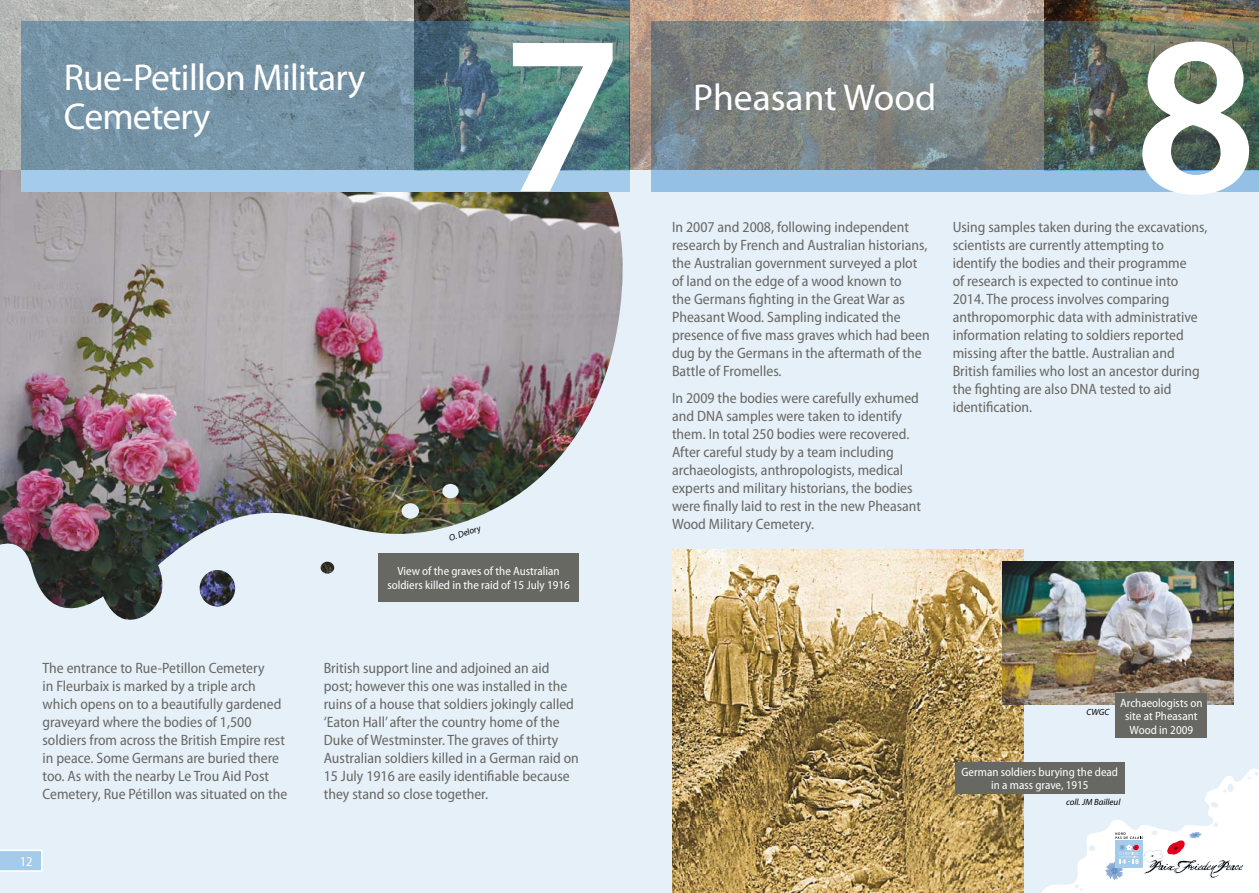
<style>
.page{position:relative;width:1259px;height:893px;background:#fff}
.page>*{position:absolute;margin:0;border:0;box-sizing:border-box;transform-origin:0 0}
.t1{font:600 228px "Myriad Pro";color:#fff}
.Titre{font:37.5px/39px "Myriad Pro";letter-spacing:-.02em;color:#fff}
.Titre-2{font:37.5px "Myriad Pro";color:#fff}
.Texte{font:semi-condensed 15px/18px "Myriad Pro";color:#686863}
.Texte-2{font:semi-condensed 13.5px "Myriad Pro";color:#fff}
.Texte-3{font:semi-condensed 12px/13.5px "Myriad Pro";color:#fff;text-align:center}
.Texte-4{font:italic 9px "Myriad Pro";color:#000}
</style>
<div class="page">
<img style="left:0;top:0;width:1044px;height:170px">
<div style="left:0;top:170px;width:1259px;height:723px;background:#e6f0f9"></div>
<svg style="left:651px;top:21px;width:608px;height:170px;background:#829097"></svg>
<img style="left:672px;top:550px;width:351px;height:343px">
<img style="left:1002px;top:561px;width:231px;height:143px">
<svg style="left:21px;top:21px;width:394px;height:149px;background:#7593a5"></svg>
<img style="left:0;top:170px;width:624px;height:450px">
<div style="left:21px;top:170px;width:608px;height:21px;background:#a4ccea"></div>
<svg style="left:1028px;top:762px;width:231px;height:131px"></svg>
<img style="left:1044px;top:0;width:215px;height:170px">
<img style="left:415px;top:0;width:214px;height:170px">
<svg style="left:0;top:850px;width:43px;height:22px"></svg>
<div style="left:378px;top:554px;width:201px;height:48px;background:#686863"></div>
<div style="left:1115px;top:693px;width:92px;height:45px;background:#686863"></div>
<div style="left:955px;top:762px;width:169px;height:31px;background:#686863"></div>
<svg style="left:449px;top:526px;width:33px;height:15px"></svg>
<p class="Titre" style="left:64px;top:58px;width:303px">Rue-Petillon Military<br>Cemetery</p>
<p class="t1" style="left:501px;top:-30px;width:124px">7</p>
<p class="t1" style="left:1134px;top:-29px;width:124px">8</p>
<p class="Titre-2" style="left:693px;top:74px;width:244px">Pheasant Wood</p>
<p class="Texte-3" style="left:387px;top:565px;width:184px">View of the graves of the Australian soldiers killed in the raid of 15 July 1916</p>
<p class="Texte" style="left:672px;top:219px;width:259px">In 2007 and 2008, following independent research by French and Australian historians, the Australian government surveyed a plot of land on the edge of a wood known to<br>the Germans fighting in the Great War as Pheasant Wood. Sampling indicated the presence of five mass graves which had been dug by the Germans in the aftermath of the Battle of Fromelles.</p>
<p class="Texte" style="left:672px;top:389px;width:250px">In 2009 the bodies were carefully exhumed and DNA samples were taken to identify them. In total 250 bodies were recovered.<br>After careful study by a team including archaeologists, anthropologists, medical experts and military historians, the bodies were finally laid to rest in the new Pheasant Wood Military Cemetery.</p>
<p class="Texte" style="left:952px;top:219px;width:256px">Using samples taken during the excavations, scientists are currently attempting to identify the bodies and their programme<br>of research is expected to continue into 2014. The process involves comparing anthropomorphic data with administrative information relating to soldiers reported missing after the battle. Australian and British families who lost an ancestor during the fighting are also DNA tested to aid identification.</p>
<p class="Texte" style="left:43px;top:659px;width:246px">The entrance to Rue-Petillon Cemetery<br>in Fleurbaix is marked by a triple arch which opens on to a beautifully gardened graveyard where the bodies of 1,500 soldiers from across the British Empire rest in peace. Some Germans are buried there too. As with the nearby Le Trou Aid Post Cemetery, Rue Pétillon was situated on the</p>
<p class="Texte" style="left:324px;top:659px;width:257px">British support line and adjoined an aid post; however this one was installed in the ruins of a house that soldiers jokingly called ‘Eaton Hall’ after the country home of the Duke of Westminster. The graves of thirty Australian soldiers killed in a German raid on 15 July 1916 are easily identifiable because they stand so close together.</p>
<p class="Texte-2" style="left:20px;top:854px;width:14px">12</p>
<p class="Texte-4" style="left:1086px;top:706px;width:25px">CWGC</p>
<p class="Texte-3" style="left:1120px;top:696px;width:84px">Archaeologists on site at Pheasant<br>Wood in 2009</p>
<p class="Texte-3" style="left:961px;top:765px;width:158px">German soldiers burying the dead in a mass grave, 1915</p>
<p class="Texte-4" style="left:1066px;top:797px;width:56px">coll. JM Bailleul</p>
</div>
